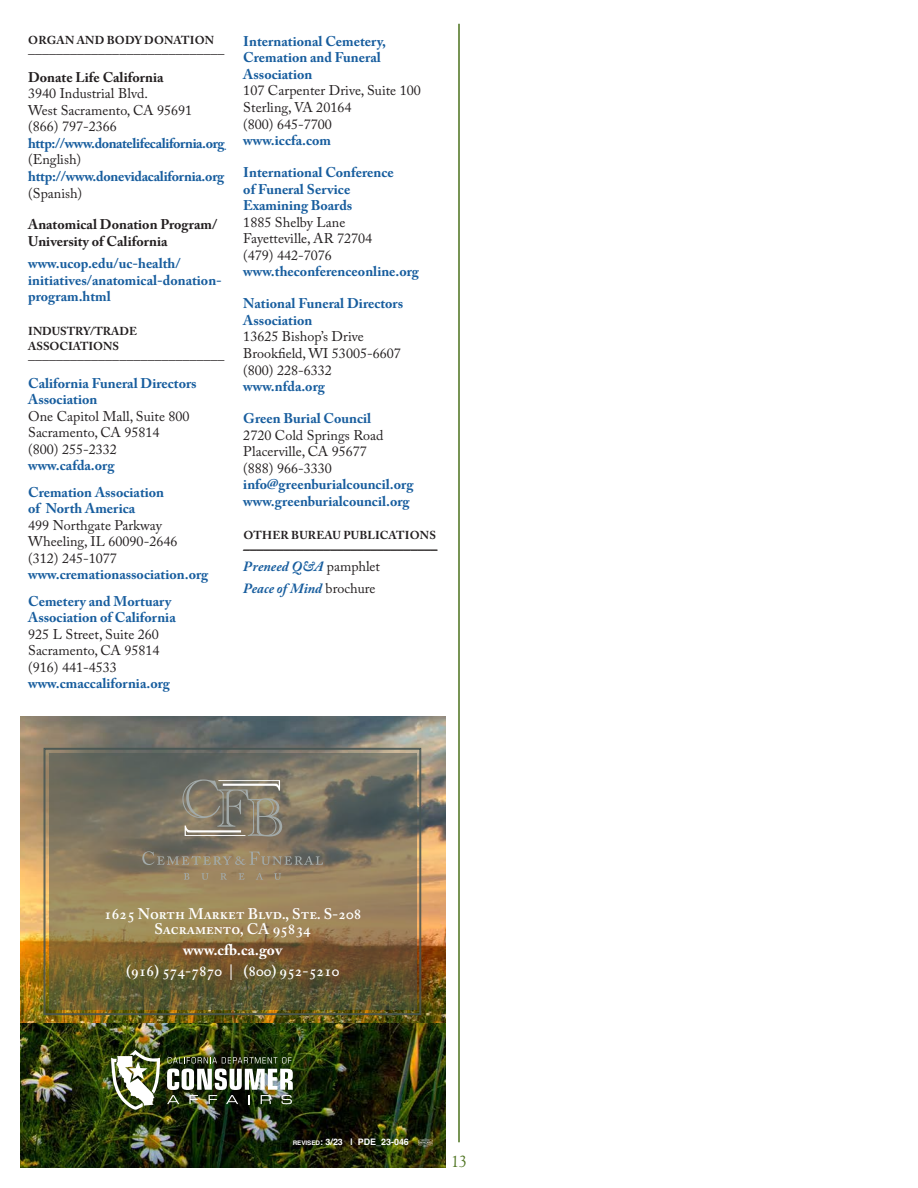
<style>
.page{position:relative;width:918px;height:1188px;background:#fff}
.page>*{position:absolute;margin:0;border:0;box-sizing:border-box;transform-origin:0 0}
.t1{font:16.5px "LTC Goudy Oldstyle Pro";color:#4b711c;scale:.96 1}
.t2{font:600 15.3px/15.3px "Adobe Caslon Pro";color:#fff;text-align:center}
.t3{font:700 15.3px "Adobe Caslon Pro";color:#fff}
.t4{font:700 14.1px/16.6px "Adobe Caslon Pro";color:#175d9e}
.t5{font:14.1px/16.6px "Adobe Caslon Pro";color:#231f20}
.t6{font:700 14.1px/16.6px "Adobe Caslon Pro";color:#231f20}
.t7{font:italic 700 14.1px/22.4px "Adobe Caslon Pro";color:#175d9e}
.t8{font:700 14.1px "Adobe Caslon Pro";letter-spacing:-.03em;color:#175d9e}
.t9{font:700 14.1px "Adobe Caslon Pro";letter-spacing:-.02em;color:#175d9e}
.t10{font:italic 700 13.35px "Adobe Caslon Pro";color:#231f20}
.t11{font:700 11.55px/15.3px "Adobe Caslon Pro";letter-spacing:.005em;color:#231f20}
.t12{font:700 8.85px "Helvetica";color:#fff}
.s1{font-weight:400;font-style:normal;color:#231f20}
.s2{font-size:6.3px}
.s3{font-style:inherit}
</style>
<div class="page">
<hr style="left:458px;top:24px;width:2px;height:1118px;background:#4b711c">
<hr style="left:243px;top:550px;width:194px;height:1px;background:#231f20">
<img style="left:20px;top:716px;width:426px;height:451px">
<img style="left:43px;top:748px;width:378px;height:267px">
<svg style="left:49px;top:753px;width:367px;height:257px;background:#7e7051"></svg>
<svg style="left:182px;top:779px;width:100px;height:57px;background:#8b8678"></svg>
<img style="left:111px;top:1050px;width:49px;height:60px">
<img style="left:167px;top:1057px;width:126px;height:47px">
<svg style="left:418px;top:1139px;width:15px;height:8px"></svg>
<p class="t11" style="left:28px;top:32px;width:187px">ORGAN AND BODY DONATION</p>
<p class="t6" style="left:28px;top:68px;width:137px">Donate Life California</p>
<p class="t5" style="left:28px;top:85px;width:165px">3940 Industrial Blvd.<br>West Sacramento, CA 95691 (866) 797-2366</p>
<p class="t8" style="left:28px;top:135px;width:198px">http://www.donatelifecalifornia.org</p>
<p class="t5" style="left:28px;top:151px;width:55px">(English)</p>
<p class="t9" style="left:28px;top:168px;width:198px">http://www.donevidacalifornia.org</p>
<p class="t5" style="left:28px;top:184px;width:56px">(Spanish)</p>
<p class="t6" style="left:28px;top:216px;width:191px">Anatomical Donation Program/<br>University of California</p>
<p class="t4" style="left:28px;top:255px;width:195px">www.ucop.edu/uc-health/ initiatives/anatomical-donation&shy;program.html</p>
<p class="t11" style="left:28px;top:323px;width:110px">INDUSTRY/TRADE<br>ASSOCIATIONS</p>
<p class="t4" style="left:28px;top:374px;width:170px">California Funeral Directors<br>Association</p>
<p class="t5" style="left:28px;top:407px;width:163px">One Capitol Mall, Suite 800<br>Sacramento, CA 95814 (800) 255-2332</p>
<p class="t4" style="left:28px;top:453px;width:138px;line-height:26.1px">www.cafda.org<br>Cremation Association</p>
<p class="t4" style="left:28px;top:500px;width:109px">of North America</p>
<p class="t5" style="left:28px;top:517px;width:151px">499 Northgate Parkway<br>Wheeling, IL 60090-2646 (312) 245-1077</p>
<p class="t4" style="left:28px;top:562px;width:182px;line-height:26.1px">www.cremationassociation.org<br>Cemetery and Mortuary</p>
<p class="t4" style="left:28px;top:609px;width:149px">Association of California</p>
<p class="t5" style="left:28px;top:626px;width:133px;text-align:justify">925 L Street, Suite 260<br>Sacramento, CA 95814 (916) 441-4533</p>
<p class="t4" style="left:28px;top:675px;width:143px">www.cmaccalifornia.org</p>
<p class="t5" style="left:28px;top:40px;width:198px">____________________________</p>
<p class="t5" style="left:28px;top:346px;width:198px">____________________________</p>
<p class="t4" style="left:243px;top:32px;width:144px">International Cemetery,<br>Cremation and Funeral<br>Association</p>
<p class="t5" style="left:243px;top:82px;width:179px">107 Carpenter Drive, Suite 100<br>Sterling, VA 20164<br>(800) 645-7700</p>
<p class="t4" style="left:243px;top:132px;width:89px">www.iccfa.com</p>
<p class="t4" style="left:243px;top:164px;width:152px">International Conference of Funeral Service<br>Examining Boards</p>
<p class="t5" style="left:243px;top:214px;width:130px">1885 Shelby Lane<br>Fayetteville, AR 72704 (479) 442-7076</p>
<p class="t4" style="left:243px;top:263px;width:177px">www.theconferenceonline.org</p>
<p class="t4" style="left:243px;top:295px;width:161px">National Funeral Directors<br>Association</p>
<p class="t5" style="left:243px;top:328px;width:159px">13625 Bishop’s Drive<br>Brookfeld, WI 53005-6607 (800) 228-6332</p>
<p class="t4" style="left:243px;top:378px;width:83px">www.nfda.org</p>
<p class="t4" style="left:243px;top:410px;width:130px">Green Burial Council</p>
<p class="t5" style="left:243px;top:426px;width:142px">2720 Cold Springs Road<br>Placerville, CA 95677 (888) 966-3330</p>
<p class="t4" style="left:243px;top:476px;width:172px">info@greenburialcouncil.org www.greenburialcouncil.org</p>
<p class="t11" style="left:243px;top:527px;width:194px">OTHER BUREAU PUBLICATIONS</p>
<p class="t7" style="left:243px;top:555px;width:138px">Preneed Q&amp;A <span class="s1">pamphlet<br></span>Peace of Mind <span class="s1">brochure</span></p>
<p class="t10" style="left:243px;top:536px;width:196px">_____________________________</p>
<p class="t2" style="left:104px;top:906px;width:259px">1625 North Market Blvd., Ste. S-208<br>Sacramento, CA 95834</p>
<p class="t3" style="left:183px;top:941px;width:101px">www.cfb.ca.gov</p>
<p class="t2" style="left:126px;top:963px;width:215px">(916) 574-7870 | (800) 952-5210</p>
<p class="t12" style="left:293px;top:1137px;width:118px"><span class="s2">REVISED</span><span class="s3">: 3/23 |</span> PDE_23-046</p>
<p class="t1" style="left:451px;top:1152px;width:18px">13</p>
</div>
